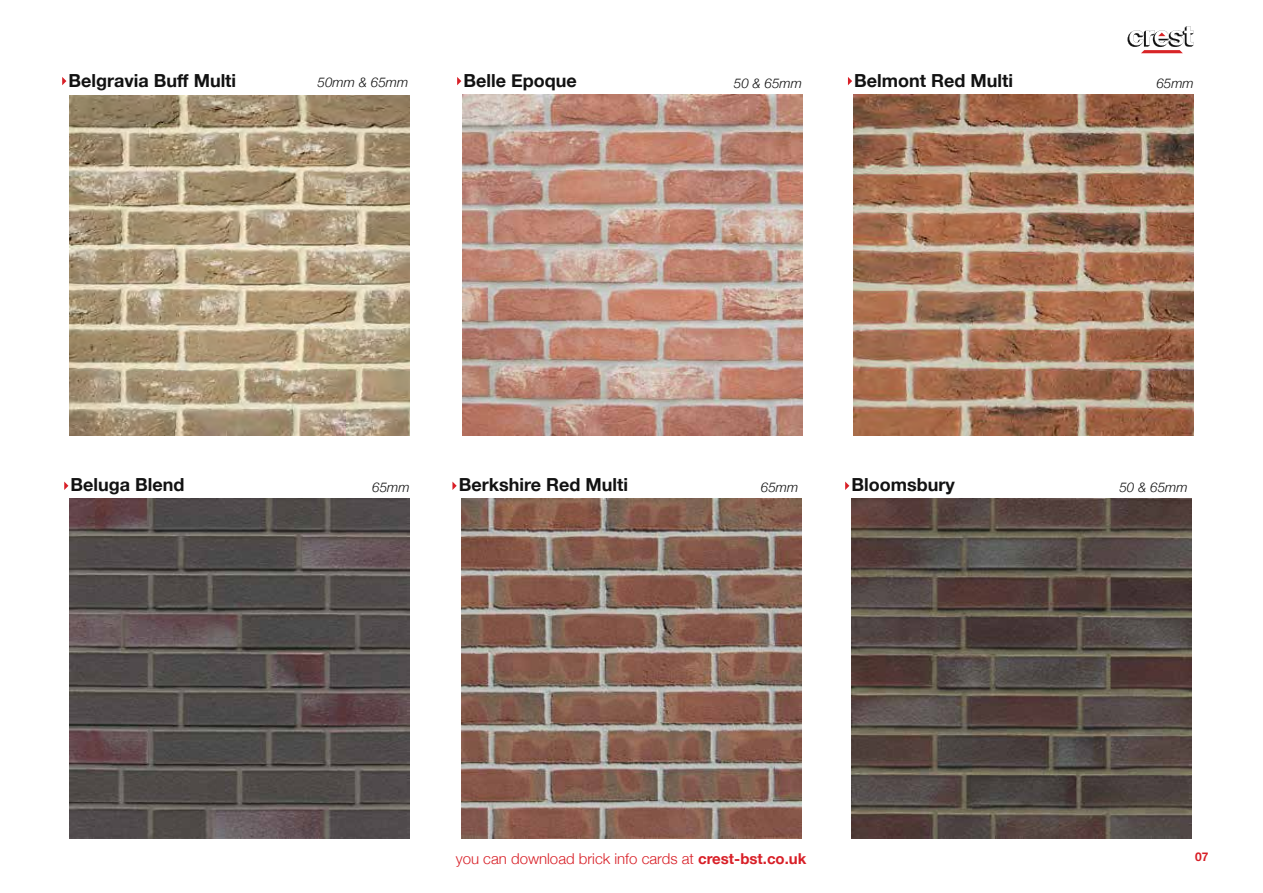
<style>
.page{position:relative;width:1263px;height:893px;background:#fff}
.page>*{position:absolute;margin:0;border:0;box-sizing:border-box;transform-origin:0 0}
.t1{font:700 18px "Helvetica Neue";color:#121212}
.t2{font:300 15px "Helvetica Neue";color:#d81f27}
.t3{font:italic 300 13.5px "Helvetica Neue";color:#121212}
.t4{font:700 12px "Helvetica Neue";color:#d81f27}
.s1{font-weight:700}
</style>
<div class="page">
<svg style="left:1127px;top:26px;width:66px;height:27px"></svg>
<img style="left:70px;top:499px;width:340px;height:340px">
<svg style="left:64px;top:482px;width:4px;height:8px"></svg>
<img style="left:461px;top:499px;width:340px;height:340px">
<svg style="left:452px;top:482px;width:5px;height:8px"></svg>
<img style="left:851px;top:499px;width:341px;height:340px">
<svg style="left:845px;top:482px;width:4px;height:8px"></svg>
<img style="left:462px;top:95px;width:340px;height:340px">
<svg style="left:457px;top:77px;width:4px;height:8px"></svg>
<img style="left:70px;top:95px;width:340px;height:340px">
<svg style="left:62px;top:77px;width:4px;height:8px"></svg>
<img style="left:853px;top:95px;width:340px;height:340px">
<svg style="left:848px;top:77px;width:4px;height:8px"></svg>
<p class="t1" style="left:69px;top:66px;width:169px">Belgravia Buff Multi</p>
<p class="t3" style="left:318px;top:72px;width:92px">50mm &amp; 65mm</p>
<p class="t1" style="left:463px;top:66px;width:115px">Belle Epoque</p>
<p class="t3" style="left:734px;top:72px;width:70px">50 &amp; 65mm</p>
<p class="t1" style="left:854px;top:66px;width:160px">Belmont Red Multi</p>
<p class="t3" style="left:1156px;top:72px;width:39px">65mm</p>
<p class="t1" style="left:71px;top:471px;width:115px">Beluga Blend</p>
<p class="t3" style="left:372px;top:476px;width:39px">65mm</p>
<p class="t1" style="left:459px;top:471px;width:171px">Berkshire Red Multi</p>
<p class="t3" style="left:761px;top:476px;width:39px">65mm</p>
<p class="t1" style="left:851px;top:471px;width:105px">Bloomsbury</p>
<p class="t3" style="left:1119px;top:476px;width:70px">50 &amp; 65mm</p>
<p class="t2" style="left:456px;top:846px;width:352px">you can download brick info cards at <span class="s1">crest-bst.co.uk</span></p>
<p class="t4" style="left:1195px;top:848px;width:15px">07</p>
</div>
